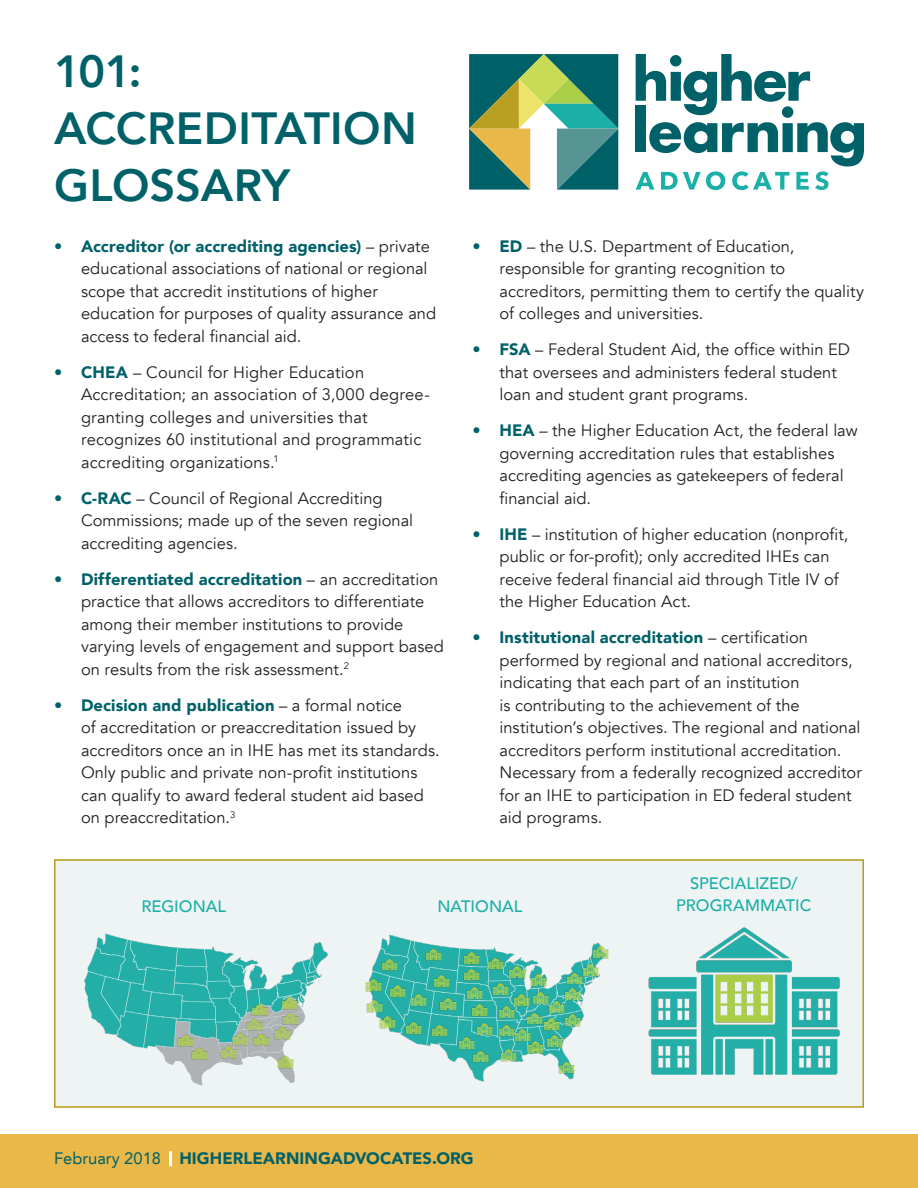
<style>
.page{position:relative;width:918px;height:1188px;background:#fff}
.page>*{position:absolute;margin:0;border:0;box-sizing:border-box;transform-origin:0 0}
.t1{font:800 45px/57px "Avenir";color:#006169}
.t2{font:16.5px/22.5px "Avenir";color:#231f20}
.t3{font:500 16.5px/22.5px "Avenir LT";color:#1aafa7;text-align:center}
.t4{font:900 16.5px "Avenir LT";letter-spacing:.005em;color:#006169}
.s1{font-weight:900;color:#006169}
.s2{font-weight:400}
</style>
<div class="page">
<div style="left:54px;top:859px;width:810px;height:249px;background:#eef4f4"></div>
<div style="left:54px;top:859px;width:810px;height:249px;border:2px solid #b89d18"></div>
<svg style="left:636px;top:54px;width:228px;height:136px"></svg>
<svg style="left:469px;top:54px;width:149px;height:136px;background:#609779"></svg>
<div style="left:0;top:1134px;width:918px;height:54px;background:#eab848"></div>
<hr style="left:169px;top:1151px;width:3px;height:15px;background:#fff">
<img style="left:648px;top:927px;width:192px;height:148px">
<img style="left:366px;top:934px;width:243px;height:148px">
<img style="left:498px;top:1006px;width:16px;height:13px">
<img style="left:440px;top:997px;width:16px;height:13px">
<img style="left:432px;top:1024px;width:16px;height:13px">
<img style="left:458px;top:1037px;width:16px;height:13px">
<img style="left:473px;top:1050px;width:16px;height:13px">
<img style="left:426px;top:948px;width:16px;height:13px">
<img style="left:434px;top:974px;width:16px;height:13px">
<img style="left:390px;top:985px;width:16px;height:12px">
<img style="left:564px;top:987px;width:16px;height:13px">
<img style="left:546px;top:1035px;width:16px;height:12px">
<img style="left:463px;top:952px;width:16px;height:12px">
<img style="left:463px;top:968px;width:16px;height:13px">
<img style="left:382px;top:958px;width:16px;height:13px">
<img style="left:406px;top:1022px;width:16px;height:13px">
<img style="left:411px;top:993px;width:16px;height:13px">
<img style="left:380px;top:1016px;width:16px;height:12px">
<img style="left:365px;top:978px;width:16px;height:13px">
<img style="left:367px;top:999px;width:16px;height:13px">
<img style="left:477px;top:1023px;width:16px;height:12px">
<img style="left:471px;top:1004px;width:16px;height:12px">
<img style="left:487px;top:957px;width:16px;height:13px">
<img style="left:466px;top:987px;width:16px;height:12px">
<img style="left:493px;top:983px;width:16px;height:12px">
<img style="left:509px;top:966px;width:16px;height:12px">
<img style="left:498px;top:1024px;width:16px;height:13px">
<img style="left:513px;top:993px;width:16px;height:13px">
<img style="left:501px;top:1049px;width:16px;height:12px">
<img style="left:514px;top:1029px;width:17px;height:12px">
<img style="left:528px;top:1041px;width:16px;height:12px">
<img style="left:559px;top:1061px;width:16px;height:13px">
<img style="left:593px;top:945px;width:16px;height:13px">
<img style="left:565px;top:1014px;width:16px;height:12px">
<img style="left:566px;top:972px;width:16px;height:13px">
<img style="left:531px;top:973px;width:16px;height:13px">
<img style="left:526px;top:1012px;width:16px;height:13px">
<img style="left:543px;top:1018px;width:17px;height:12px">
<img style="left:549px;top:1001px;width:16px;height:13px">
<img style="left:533px;top:992px;width:16px;height:12px">
<img style="left:582px;top:964px;width:16px;height:12px">
<img style="left:84px;top:933px;width:244px;height:153px">
<img style="left:177px;top:1034px;width:16px;height:13px">
<img style="left:192px;top:1047px;width:16px;height:13px">
<img style="left:252px;top:1003px;width:16px;height:13px">
<img style="left:282px;top:997px;width:16px;height:12px">
<img style="left:232px;top:1033px;width:17px;height:12px">
<img style="left:220px;top:1046px;width:16px;height:13px">
<img style="left:253px;top:1033px;width:16px;height:13px">
<img style="left:277px;top:1056px;width:16px;height:12px">
<img style="left:282px;top:1012px;width:16px;height:13px">
<img style="left:246px;top:1018px;width:17px;height:13px">
<img style="left:274px;top:1027px;width:16px;height:13px">
<p class="t1" style="left:54px;top:43px;width:365px">101:<br>ACCREDITATION<br>GLOSSARY</p>
<p class="t2" style="left:81px;top:235px;width:357px;text-indent:-27px"><span class="s1">• Accreditor (or accrediting agencies)</span> – private educational associations of national or regional scope that accredit institutions of higher education for purposes of quality assurance and access to federal financial aid.</p>
<p class="t2" style="left:81px;top:361px;width:350px;text-indent:-27px"><span class="s1">• CHEA</span> – Council for Higher Education Accreditation; an association of 3,000 degree&shy;granting colleges and universities that recognizes 60 institutional and programmatic accrediting organizations.<sup>1</sup></p>
<p class="t2" style="left:81px;top:487px;width:334px;text-indent:-27px"><span class="s1">• C-RAC</span> – Council of Regional Accrediting<br>Commissions; made up of the seven regional accrediting agencies.</p>
<p class="t2" style="left:81px;top:568px;width:365px;text-indent:-27px"><span class="s1">• Differentiated accreditation</span> – an accreditation practice that allows accreditors to differentiate among their member institutions to provide varying levels of engagement and support based on results from the risk assessment.<sup>2</sup></p>
<p class="t2" style="left:81px;top:694px;width:360px;text-indent:-27px"><span class="s1">• Decision and publication</span> – a formal notice<br>of accreditation or preaccreditation issued by accreditors once an in IHE has met its standards.<br>Only public and private non-profit institutions can qualify to award federal student aid based on preaccreditation.<sup>3</sup></p>
<p class="t2" style="left:500px;top:235px;width:366px;text-indent:-27px"><span class="s1">• ED</span> – the U.S. Department of Education, responsible for granting recognition to accreditors, permitting them to certify the quality of colleges and universities.</p>
<p class="t2" style="left:500px;top:338px;width:352px;text-indent:-27px"><span class="s1">• FSA</span> – Federal Student Aid, the office within ED that oversees and administers federal student loan and student grant programs.</p>
<p class="t2" style="left:500px;top:419px;width:360px;text-indent:-27px"><span class="s1">• HEA</span> – the Higher Education Act, the federal law governing accreditation rules that establishes accrediting agencies as gatekeepers of federal financial aid.</p>
<p class="t2" style="left:500px;top:523px;width:351px;text-indent:-27px"><span class="s1">• IHE</span> – institution of higher education (nonprofit, public or for-profit); only accredited IHEs can receive federal financial aid through Title IV of the Higher Education Act.</p>
<p class="t2" style="left:500px;top:626px;width:364px;text-indent:-27px"><span class="s1">• Institutional accreditation</span> – certification performed by regional and national accreditors, indicating that each part of an institution<br>is contributing to the achievement of the institution’s objectives. The regional and national accreditors perform institutional accreditation.<br>Necessary from a federally recognized accreditor for an IHE to participation in ED federal student aid programs.</p>
<p class="t3" style="left:141px;top:895px;width:86px">REGIONAL</p>
<p class="t3" style="left:437px;top:895px;width:87px">NATIONAL</p>
<p class="t4" style="left:54px;top:1148px;width:421px"><span class="s2">February 2018</span> HIGHERLEARNINGADVOCATES.ORG</p>
<p class="t3" style="left:676px;top:872px;width:137px">SPECIALIZED/<br>PROGRAMMATIC</p>
</div>
